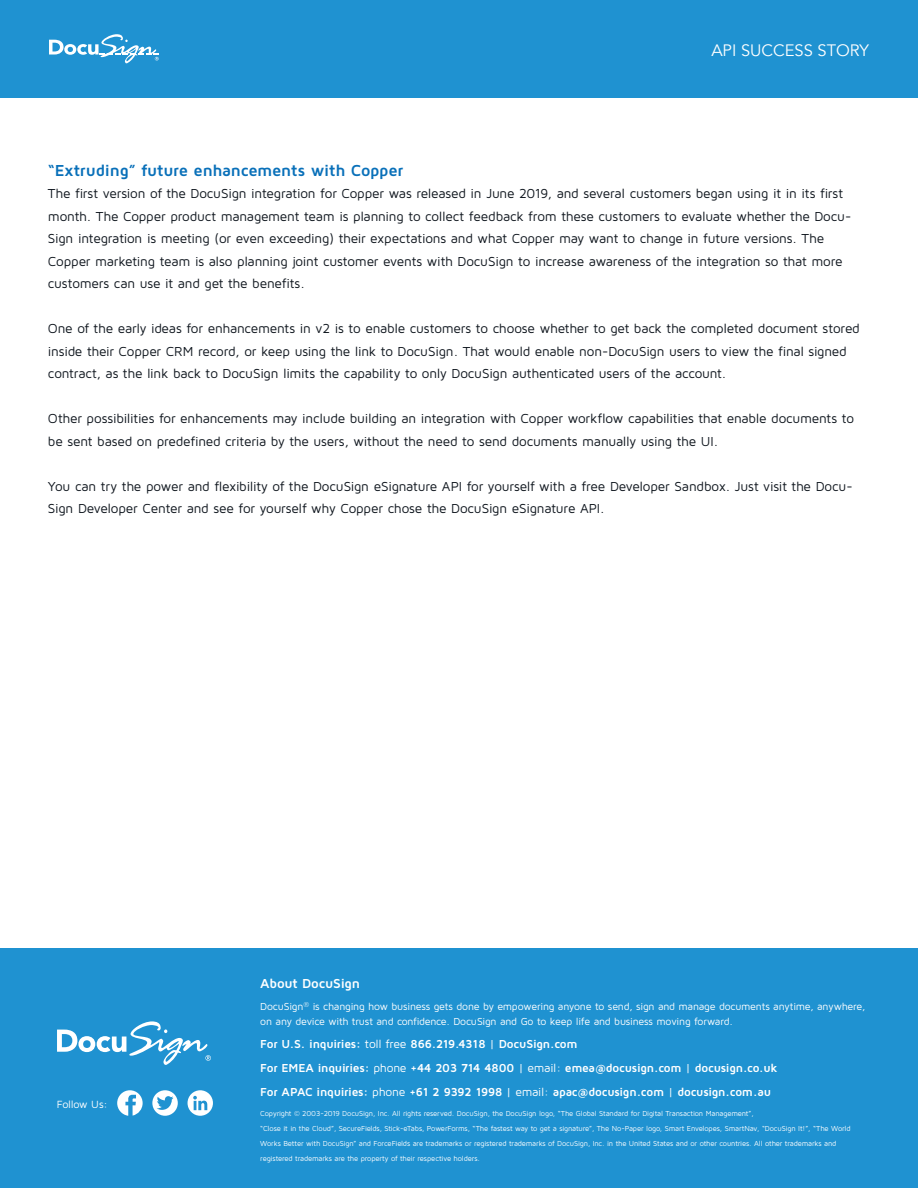
<style>
.page{position:relative;width:918px;height:1188px;background:#fff}
.page>*{position:absolute;margin:0;border:0;box-sizing:border-box;transform-origin:0 0}
.t1{font:700 16.5px "Maven Pro";letter-spacing:-.01em;color:#0970b9}
.Eyebrow{font:16.5px "Avenir";color:#fff}
.t2{font:13.5px/22.5px "Maven Pro";letter-spacing:-.015em;color:#0e151d}
.Footer_Headline{font:700 13.5px "Maven Pro";letter-spacing:-.015em;color:#fff}
.Footnote{font:700 12px "Maven Pro";letter-spacing:-.02em;color:#fff}
.Footnote-2{font:10.8px "Maven Pro";letter-spacing:-.02em;color:#fff}
.Footnote-3{font:10.5px/15px "Maven Pro";letter-spacing:-.02em;color:#fff}
.copyright{font:7.5px/15px "Maven Pro";letter-spacing:-.02em;color:#fff}
.s1{font-weight:400}
</style>
<div class="page">
<div style="left:0;top:948px;width:918px;height:240px;background:#1f92d1"></div>
<svg style="left:57px;top:1021px;width:154px;height:44px"></svg>
<svg style="left:188px;top:1090px;width:25px;height:26px"></svg>
<svg style="left:152px;top:1090px;width:26px;height:26px"></svg>
<svg style="left:117px;top:1090px;width:26px;height:26px"></svg>
<div style="left:0;top:0;width:918px;height:98px;background:#1f92d1"></div>
<svg style="left:49px;top:34px;width:110px;height:29px"></svg>
<p class="Eyebrow" style="left:711px;top:40px;width:159px">API SUCCESS STORY</p>
<p class="t1" style="left:48px;top:160px;width:357px">“Extruding” future enhancements with Copper</p>
<p class="t2" style="left:48px;top:182px;width:805px">The first version of the DocuSign integration for Copper was released in June 2019, and several customers began using it in its first month. The Copper product management team is planning to collect feedback from these customers to evaluate whether the Docu-Sign integration is meeting (or even exceeding) their expectations and what Copper may want to change in future versions. The Copper marketing team is also planning joint customer events with DocuSign to increase awareness of the integration so that more customers can use it and get the benefits.</p>
<p class="t2" style="left:48px;top:317px;width:813px">One of the early ideas for enhancements in v2 is to enable customers to choose whether to get back the completed document stored inside their Copper CRM record, or keep using the link to DocuSign. That would enable non-DocuSign users to view the final signed contract, as the link back to DocuSign limits the capability to only DocuSign authenticated users of the account.</p>
<p class="t2" style="left:48px;top:407px;width:808px">Other possibilities for enhancements may include building an integration with Copper workflow capabilities that enable documents to be sent based on predefined criteria by the users, without the need to send documents manually using the UI.</p>
<p class="t2" style="left:48px;top:475px;width:806px">You can try the power and flexibility of the DocuSign eSignature API for yourself with a free Developer Sandbox. Just visit the Docu-<br>Sign Developer Center and see for yourself why Copper chose the DocuSign eSignature API.</p>
<p class="Footnote-2" style="left:57px;top:1097px;width:52px">Follow Us:</p>
<p class="Footer_Headline" style="left:260px;top:975px;width:101px">About DocuSign</p>
<p class="Footnote-3" style="left:260px;top:998px;width:607px">DocuSign<sup>®</sup> is changing how business gets done by empowering anyone to send, sign and manage documents anytime, anywhere, on any device with trust and confidence. DocuSign and Go to keep life and business moving forward.</p>
<p class="Footnote" style="left:260px;top:1037px;width:319px">For U.S. inquiries: <span class="s1">toll free</span> 866.219.4318 <span class="s1">|</span> DocuSign.com</p>
<p class="Footnote" style="left:260px;top:1060px;width:519px">For EMEA inquiries: <span class="s1">phone</span> +44 203 714 4800 <span class="s1">| email:</span> emea@docusign.com <span class="s1">|</span> docusign.co.uk</p>
<p class="Footnote" style="left:260px;top:1084px;width:512px">For APAC inquiries: <span class="s1">phone</span> +61 2 9392 1998 <span class="s1">| email:</span> apac@docusign.com <span class="s1">|</span> docusign.com.au</p>
<p class="copyright" style="left:260px;top:1106px;width:592px">Copyright © 2003-2019 DocuSign, Inc. All rights reserved. DocuSign, the DocuSign logo, “The Global Standard for Digital Transaction Management”,<br>“Close it in the Cloud”, SecureFields, Stick-eTabs, PowerForms, “The fastest way to get a signature”, The No-Paper logo, Smart Envelopes, SmartNav, “DocuSign It!”, “The World Works Better with DocuSign” and ForceFields are trademarks or registered trademarks of DocuSign, Inc. in the United States and or other countries. All other trademarks and registered trademarks are the property of their respective holders.</p>
</div>
